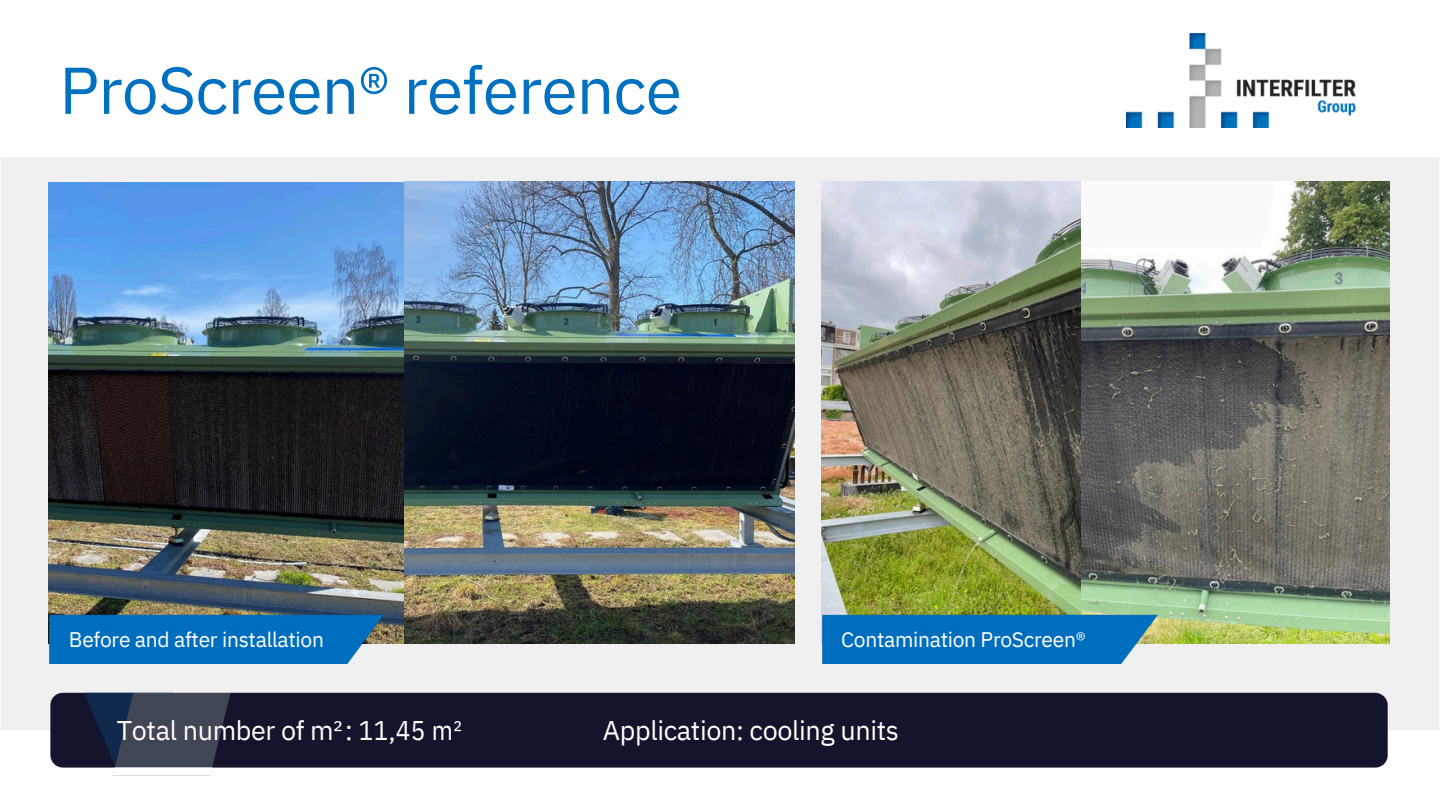
<style>
.page{position:relative;width:1440px;height:810px;background:#fff}
.page>*{position:absolute;margin:0;border:0;box-sizing:border-box;transform-origin:0 0}
.t1{font:66.15px "IBM Plex Sans";letter-spacing:-.015em;color:#0070c0}
.t2{font:27px "IBM Plex Sans";letter-spacing:-.015em;color:#fff}
.t3{font:21px "IBM Plex Sans";letter-spacing:-.015em;color:#fff}
.s1{font-family:"IBM Plex Sans Cond"}
</style>
<div class="page">
<div style="left:1px;top:158px;width:1438px;height:571px;background:#f0f0f0"></div>
<img style="left:49px;top:182px;width:355px;height:461px">
<img style="left:41px;top:686px;width:1357px;height:90px">
<img style="left:39px;top:607px;width:355px;height:57px">
<img style="left:1126px;top:33px;width:230px;height:95px">
<img style="left:404px;top:182px;width:391px;height:461px">
<img style="left:821px;top:182px;width:260px;height:425px">
<img style="left:1081px;top:182px;width:309px;height:461px">
<img style="left:813px;top:607px;width:354px;height:57px">
<p class="t1" style="left:59px;top:46px;width:624px">ProScreen® reference</p>
<p class="t3" style="left:69px;top:625px;width:257px">Before and after installation</p>
<p class="t3" style="left:841px;top:625px;width:246px">Contamination ProScreen®</p>
<h2 class="t2" style="left:117px;top:712px;width:347px">Total number of m²<span class="s1">: 11,45 m²</span></h2>
<h2 class="t2" style="left:603px;top:712px;width:298px">Application: cooling units</h2>
</div>
